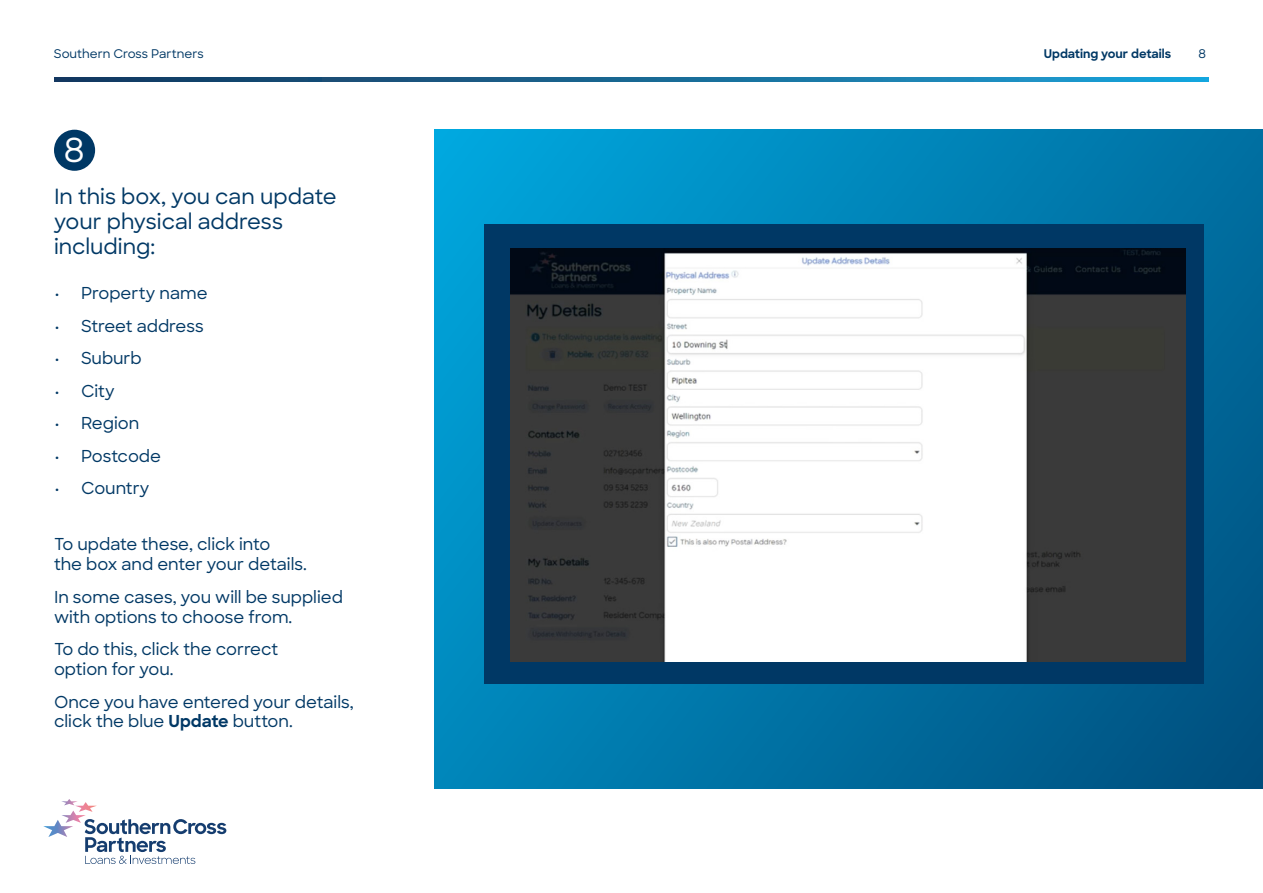
<style>
.page{position:relative;width:1263px;height:893px;background:#fff}
.page>*{position:absolute;margin:0;border:0;box-sizing:border-box;transform-origin:0 0}
.t1{font:500 33.15px "Sharp Sans";color:#fff}
.t2{font:500 21px/25.2px "Sharp Sans";color:#003865}
.t3{font:500 16.5px/19.8px "Sharp Sans";color:#003865}
.t4{font:500 12px "Sharp Sans";color:#003865}
.t5{font:700 12px "Sharp Sans";color:#003865}
.s1{font-weight:700}
</style>
<div class="page">
<svg style="left:434px;top:130px;width:829px;height:659px;background:#0079ac"></svg>
<div style="left:485px;top:224px;width:719px;height:459px;background:#003865"></div>
<svg style="left:54px;top:77px;width:1155px;height:4px;background:#186a97"></svg>
<svg style="left:43px;top:799px;width:183px;height:65px"></svg>
<div style="left:54px;top:130px;width:41px;height:41px;background:#003865;border-radius:50%"></div>
<img style="left:510px;top:249px;width:675px;height:412px">
<p class="t4" style="left:54px;top:45px;width:151px">Southern Cross Partners</p>
<p class="t5" style="left:1044px;top:45px;width:129px">Updating your details</p>
<p class="t4" style="left:1198px;top:45px;width:9px">8</p>
<h1 class="t1" style="left:64px;top:126px;width:22px">8</h1>
<p class="t2" style="left:54px;top:183px;width:284px">In this box, you can update your physical address including:</p>
<p class="t3" style="left:54px;top:282px;width:155px">• Property name</p>
<p class="t3" style="left:54px;top:315px;width:151px">• Street address</p>
<p class="t3" style="left:54px;top:348px;width:89px">• Suburb</p>
<p class="t3" style="left:54px;top:380px;width:62px">• City</p>
<p class="t3" style="left:54px;top:413px;width:87px">• Region</p>
<p class="t3" style="left:54px;top:445px;width:109px">• Postcode</p>
<p class="t3" style="left:54px;top:478px;width:97px">• Country</p>
<p class="t3" style="left:54px;top:534px;width:254px">To update these, click into<br>the box and enter your details.</p>
<p class="t3" style="left:54px;top:586px;width:290px">In some cases, you will be supplied with options to choose from.</p>
<p class="t3" style="left:54px;top:638px;width:226px">To do this, click the correct option for you.</p>
<p class="t3" style="left:54px;top:691px;width:301px">Once you have entered your details, click the blue <span class="s1">Update</span> button.</p>
</div>
